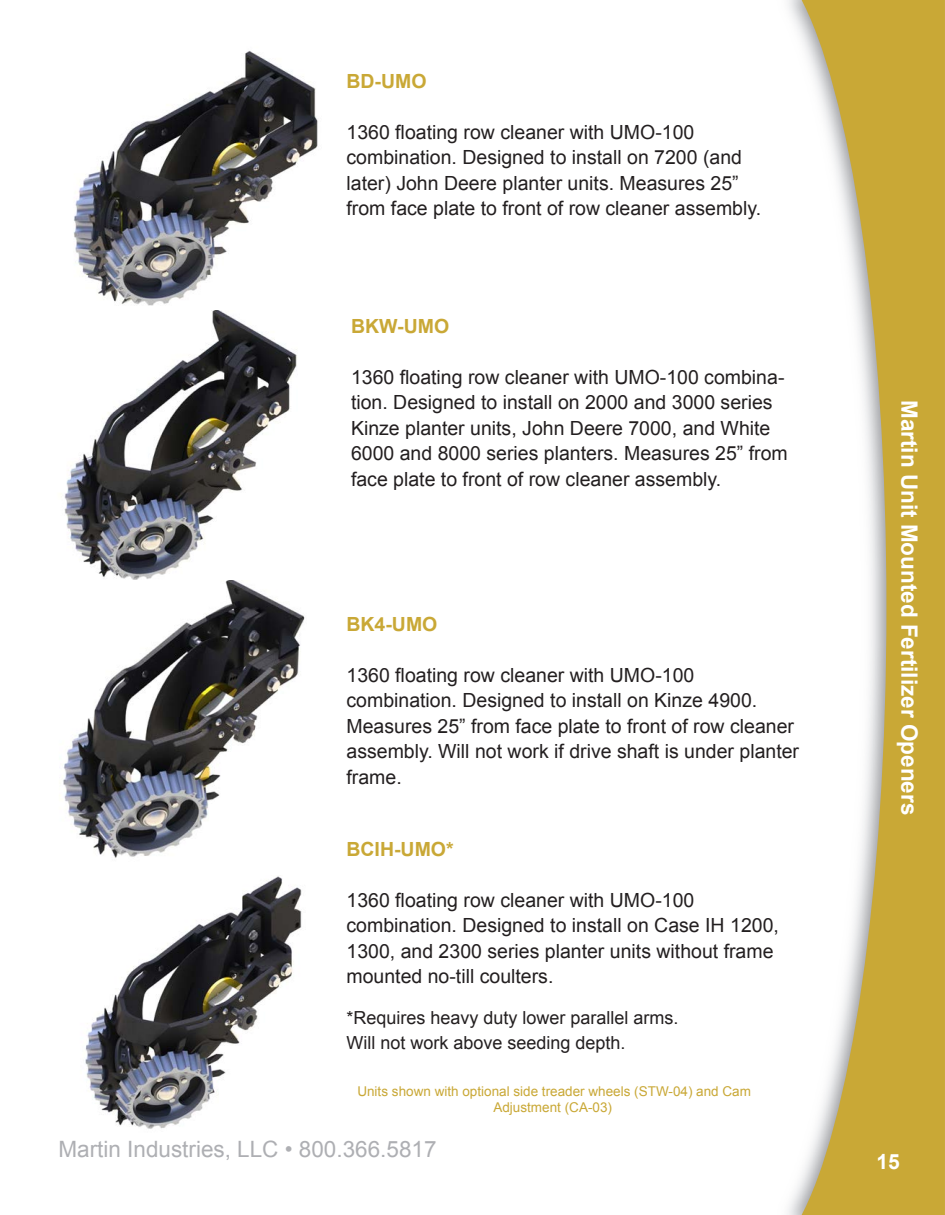
<style>
.page{position:relative;width:945px;height:1215px;background:#fff}
.page>*{position:absolute;margin:0;border:0;box-sizing:border-box;transform-origin:0 0}
.t1{font:700 22.5px "Arial";color:#fff}
.t2{font:22.5px "Arial";color:#aeafb3}
.t3{font:700 21px "Arial";color:#fff}
.t4{font:19.5px/25.5px "Arial";color:#231f20}
.t5{font:700 19.5px "Arial";color:#c9a836}
.t6{font:18px "Arial";color:#231f20}
.t7{font:13.5px/16.2px "Arial";color:#c9a836;text-align:center}
</style>
<div class="page">
<img style="left:85px;top:876px;width:217px;height:253px">
<img style="left:73px;top:51px;width:245px;height:255px">
<svg style="left:799px;top:0;width:146px;height:1215px;fill:#c9a836"></svg>
<img style="left:64px;top:310px;width:233px;height:270px">
<img style="left:63px;top:580px;width:242px;height:278px">
<p class="t5" style="left:346px;top:68px;width:82px">BD-UMO</p>
<p class="t4" style="left:346px;top:119px;width:416px">1360 floating row cleaner with UMO-100 combination. Designed to install on 7200 (and later) John Deere planter units. Measures 25” from face plate to front of row cleaner assembly.</p>
<p class="t5" style="left:351px;top:313px;width:100px">BKW-UMO</p>
<p class="t4" style="left:351px;top:364px;width:438px">1360 floating row cleaner with UMO-100 combina&shy;tion. Designed to install on 2000 and 3000 series Kinze planter units, John Deere 7000, and White 6000 and 8000 series planters. Measures 25” from face plate to front of row cleaner assembly.</p>
<p class="t5" style="left:347px;top:611px;width:92px">BK4-UMO</p>
<p class="t4" style="left:347px;top:663px;width:454px">1360 floating row cleaner with UMO-100 combination. Designed to install on Kinze 4900.<br>Measures 25” from face plate to front of row cleaner assembly. Will not work if drive shaft is under planter frame.</p>
<p class="t5" style="left:346px;top:836px;width:109px">BCIH-UMO*</p>
<p class="t4" style="left:346px;top:887px;width:434px">1360 floating row cleaner with UMO-100 combination. Designed to install on Case IH 1200, 1300, and 2300 series planter units without frame mounted no-till coulters.</p>
<p class="t6" style="left:346px;top:1006px;width:334px">*Requires heavy duty lower parallel arms.</p>
<p class="t6" style="left:346px;top:1031px;width:281px">Will not work above seeding depth.</p>
<p class="t7" style="left:357px;top:1083px;width:395px">Units shown with optional side treader wheels (STW-04) and Cam<br>Adjustment (CA-03)</p>
<p class="t2" style="left:58px;top:1134px;width:380px">Martin Industries, LLC • 800.366.5817</p>
<p class="t1" style="left:925px;top:400px;width:417px;rotate:90deg">Martin Unit Mounted Fertilizer Openers</p>
<p class="t3" style="left:877px;top:1147px;width:25px">15</p>
</div>
